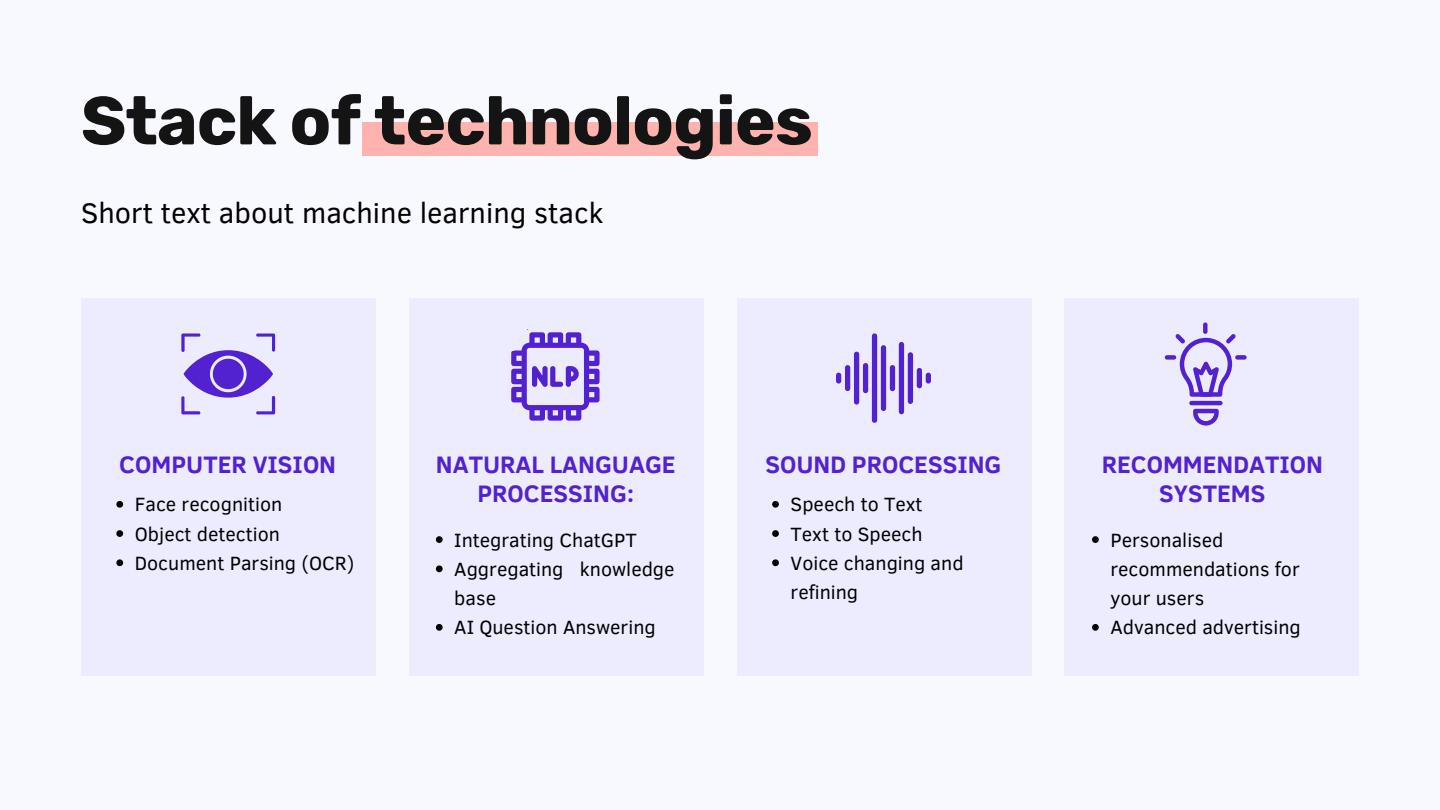
<style>
.page{position:relative;width:1440px;height:810px;background:#f8f8ff}
.page>*{position:absolute;margin:0;border:0;box-sizing:border-box;transform-origin:0 0}
.t1{font:700 68px "Rubik";letter-spacing:-.01em;color:#141414}
.t2{font:29px "Clear Sans";color:#000}
.t3{font:700 24.5px/29.2px "Clear Sans";color:#5222d0;text-align:center}
.t4{font:19.7px/29.2px "Clear Sans";color:#000}
</style>
<div class="page">
<div style="left:362px;top:122px;width:456px;height:34px;background:#ffb3ae"></div>
<div style="left:81px;top:298px;width:295px;height:378px;background:#edecff"></div>
<div style="left:409px;top:298px;width:295px;height:378px;background:#edecff"></div>
<div style="left:737px;top:298px;width:294px;height:378px;background:#edecff"></div>
<div style="left:1064px;top:298px;width:295px;height:378px;background:#edecff"></div>
<svg style="left:181px;top:333px;width:94px;height:81px"></svg>
<div style="left:836px;top:373px;width:5px;height:11px;background:#5222d0;border-radius:3px"></div>
<div style="left:845px;top:365px;width:5px;height:26px;background:#5222d0;border-radius:3px"></div>
<div style="left:854px;top:352px;width:5px;height:53px;background:#5222d0;border-radius:3px"></div>
<div style="left:863px;top:363px;width:5px;height:30px;background:#5222d0;border-radius:3px"></div>
<div style="left:872px;top:333px;width:5px;height:90px;background:#5222d0;border-radius:3px"></div>
<div style="left:881px;top:345px;width:5px;height:66px;background:#5222d0;border-radius:3px"></div>
<div style="left:890px;top:365px;width:5px;height:26px;background:#5222d0;border-radius:3px"></div>
<div style="left:899px;top:342px;width:5px;height:72px;background:#5222d0;border-radius:3px"></div>
<div style="left:908px;top:352px;width:5px;height:52px;background:#5222d0;border-radius:3px"></div>
<div style="left:917px;top:368px;width:5px;height:20px;background:#5222d0;border-radius:3px"></div>
<div style="left:926px;top:373px;width:5px;height:11px;background:#5222d0;border-radius:3px"></div>
<svg style="left:511px;top:332px;width:89px;height:89px"></svg>
<div style="left:590px;top:411px;width:33px;height:22px;background:#edecff"></div>
<div style="left:490px;top:409px;width:33px;height:22px;background:#edecff"></div>
<div style="left:506px;top:328px;width:8px;height:22px;background:#edecff"></div>
<div style="left:513px;top:325px;width:8px;height:22px;background:#edecff"></div>
<div style="left:519px;top:328px;width:8px;height:15px;background:#edecff"></div>
<div style="left:586px;top:328px;width:18px;height:15px;background:#edecff"></div>
<div style="left:588px;top:334px;width:11px;height:13px;background:#edecff"></div>
<div style="left:1203px;top:322px;width:5px;height:12px;background:#5222d0;border-radius:2px"></div>
<div style="left:1235px;top:355px;width:12px;height:5px;background:#5222d0;border-radius:2px"></div>
<div style="left:1165px;top:355px;width:11px;height:5px;background:#5222d0;border-radius:2px"></div>
<hr style="left:1189px;top:401px;width:34px;height:4px;background:#5222d0;border-radius:2px">
<svg style="left:1193px;top:409px;width:26px;height:17px"></svg>
<svg style="left:1175px;top:334px;width:61px;height:63px"></svg>
<svg style="left:116px;top:501px;width:7px;height:7px"></svg>
<svg style="left:116px;top:530px;width:7px;height:7px"></svg>
<svg style="left:116px;top:559px;width:7px;height:7px"></svg>
<svg style="left:772px;top:501px;width:7px;height:7px"></svg>
<svg style="left:772px;top:530px;width:7px;height:7px"></svg>
<svg style="left:772px;top:559px;width:7px;height:7px"></svg>
<svg style="left:436px;top:536px;width:7px;height:7px"></svg>
<svg style="left:436px;top:565px;width:7px;height:7px"></svg>
<svg style="left:436px;top:624px;width:7px;height:7px"></svg>
<svg style="left:1092px;top:536px;width:7px;height:7px"></svg>
<svg style="left:1092px;top:624px;width:7px;height:7px"></svg>
<h1 class="t1" style="left:81px;top:81px;width:733px">Stack of technologies</h1>
<h2 class="t2" style="left:81px;top:192px;width:524px">Short text about machine learning stack</h2>
<p class="t3" style="left:119px;top:449px;width:218px">COMPUTER VISION</p>
<h3 class="t3" style="left:765px;top:449px;width:238px">SOUND PROCESSING</h3>
<p class="t3" style="left:1102px;top:449px;width:223px">RECOMMENDATION<br>SYSTEMS</p>
<p class="t3" style="left:436px;top:449px;width:241px">NATURAL LANGUAGE<br>PROCESSING:</p>
<p class="t4" style="left:791px;top:489px;width:134px">Speech to Text</p>
<p class="t4" style="left:791px;top:518px;width:134px">Text to Speech</p>
<p class="t4" style="left:791px;top:547px;width:175px">Voice changing and refining</p>
<p class="t4" style="left:135px;top:489px;width:149px">Face recognition</p>
<p class="t4" style="left:135px;top:518px;width:147px">Object detection</p>
<h3 class="t4" style="left:135px;top:547px;width:221px">Document Parsing (OCR)</h3>
<p class="t4" style="left:454px;top:524px;width:184px">Integrating ChatGPT</p>
<h3 class="t4" style="left:454px;top:553px;width:222px">Aggregating knowledge base</h3>
<p class="t4" style="left:454px;top:612px;width:203px">AI Question Answering</p>
<p class="t4" style="left:1110px;top:524px;width:191px">Personalised recommendations for your users</p>
<p class="t4" style="left:1110px;top:612px;width:192px">Advanced advertising</p>
</div>
